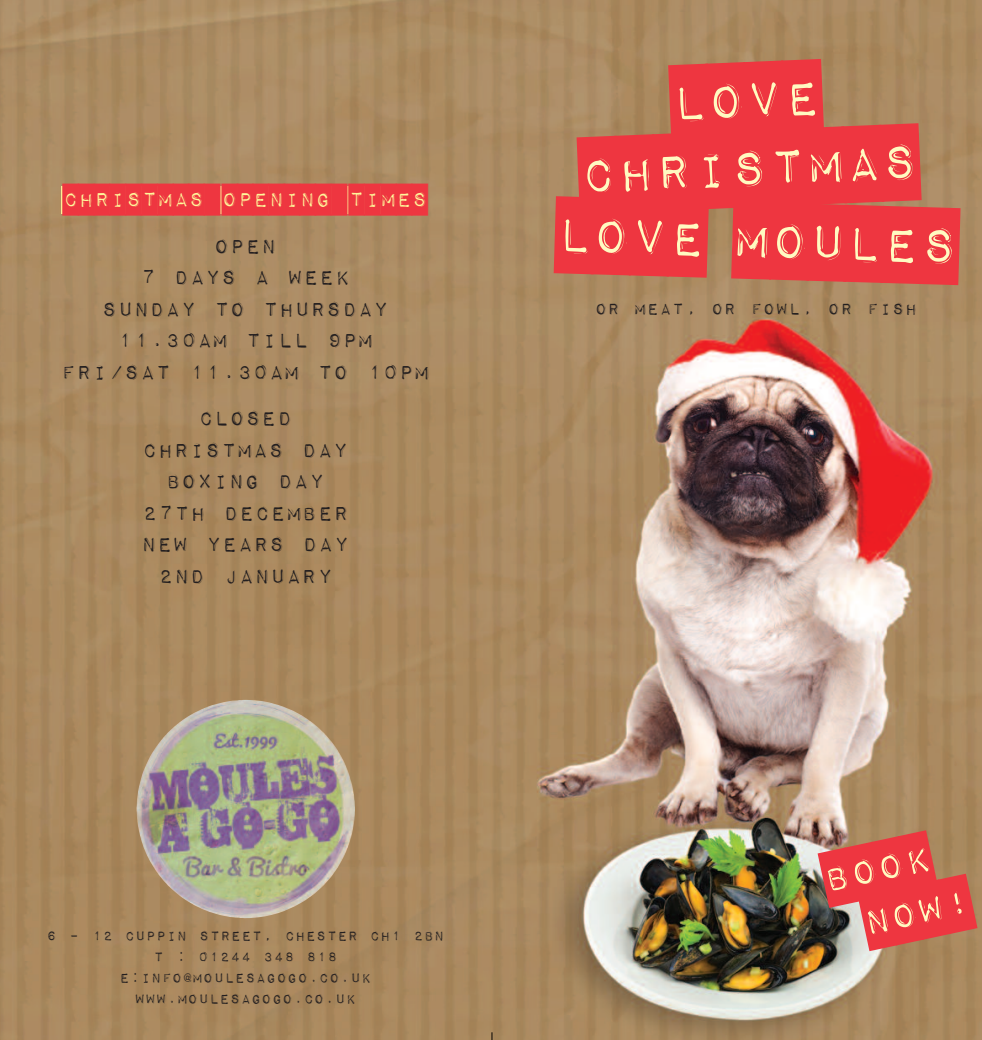
<style>
.page{position:relative;width:982px;height:1040px;background:#fff}
.page>*{position:absolute;margin:0;border:0;box-sizing:border-box;transform-origin:0 0}
.t1{font:63px/68.2px "font 000000001 f 3 c 7726";color:#ee3640;text-align:center}
.t2{font:45.5px/50.8px "font 000000001 f 3 c 7726";color:#ee3640}
.t3{font:26.25px/31.5px "font 000000001 f 3 c 7726";color:#231f20;text-align:center}
.t4{font:26.25px "font 000000001 f 3 c 7726";color:#ee3640}
.t5{font:21px "font 000000001 f 3 c 7726";color:#231f20}
.t6{font:17.5px/21px "font 000000001 f 3 c 7726";color:#231f20;text-align:center}
</style>
<div class="page">
<img style="left:0;top:0;width:981px;height:1040px">
<img style="left:136px;top:700px;width:219px;height:218px">
<svg style="left:582px;top:76px;width:330px;height:122px;background:#dbcb98"></svg>
<svg style="left:559px;top:210px;width:147px;height:55px;background:#f7f0b8"></svg>
<svg style="left:732px;top:215px;width:222px;height:57px;background:#f5edb6"></svg>
<svg style="left:821px;top:840px;width:145px;height:102px;background:#d7cda1"></svg>
<div style="left:61px;top:186px;width:365px;height:27px;background:#fff79a"></div>
<p class="t4" style="left:63px;top:187px;width:366px">Christmas opening times</p>
<p class="t3" style="left:61px;top:231px;width:370px">open<br>7 Days a week<br>Sunday to Thursday<br>11.30am till 9pm<br>Fri/Sat 11.30am to 10pm</p>
<p class="t3" style="left:141px;top:404px;width:209px">Closed<br>Christmas Day<br>Boxing Day<br>27th December<br>New Years Day<br>2nd January</p>
<p class="t6" style="left:46px;top:926px;width:399px">6 – 12 Cuppin Street, Chester CH1 2BN t : 01244 348 818 e:info@moulesagogo.co.uk www.moulesagogo.co.uk</p>
<h1 class="t1" style="left:576px;top:75px;width:341px;rotate:-2deg">Love<br>Christmas</h1>
<h1 class="t1" style="left:558px;top:202px;width:403px;rotate:2deg">Love moules</h1>
<p class="t5" style="left:595px;top:299px;width:324px">or meat, or fowl, or fish</p>
<h2 class="t2" style="left:849px;top:850px;width:110px;text-indent:-30px;rotate:-12deg">book now!</h2>
</div>
